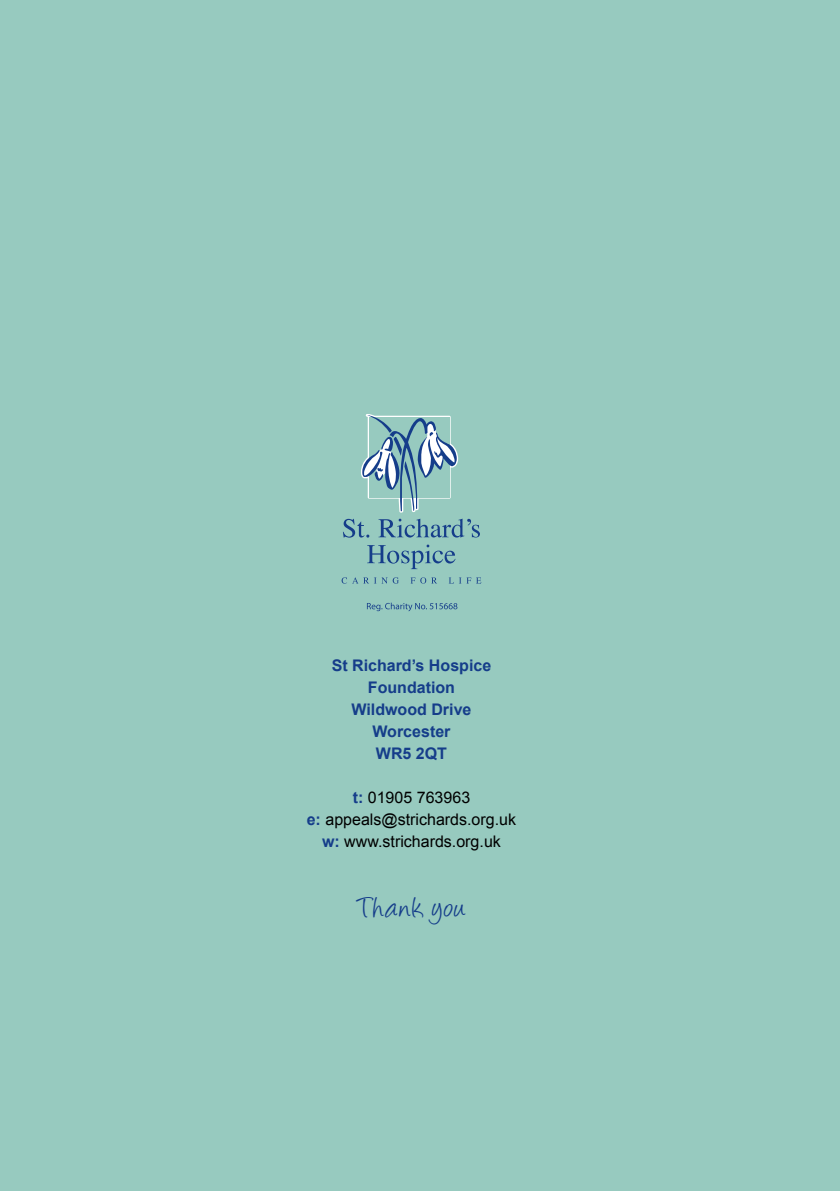
<style>
.page{position:relative;width:840px;height:1191px;background:#fff}
.page>*{position:absolute;margin:0;border:0;box-sizing:border-box;transform-origin:0 0}
.t1{font:32px "Angelina";letter-spacing:.06em;color:#153d8a}
.t2{font:16px/22px "Arial";color:#000;text-align:center}
.t3{font:700 16px/22px "Arial";color:#153d8a;text-align:center}
.s1{font-weight:700;color:#153d8a}
</style>
<div class="page">
<div style="left:0;top:0;width:839px;height:1191px;background:#97cabf"></div>
<svg style="left:367px;top:544px;width:88px;height:25px"></svg>
<svg style="left:343px;top:519px;width:26px;height:18px"></svg>
<svg style="left:378px;top:518px;width:101px;height:19px"></svg>
<svg style="left:341px;top:577px;width:57px;height:6px"></svg>
<svg style="left:410px;top:577px;width:27px;height:6px"></svg>
<svg style="left:449px;top:577px;width:32px;height:6px"></svg>
<svg style="left:361px;top:414px;width:97px;height:98px"></svg>
<svg style="left:367px;top:602px;width:90px;height:9px"></svg>
<p class="t3" style="left:331px;top:655px;width:161px">St Richard’s Hospice<br>Foundation<br>Wildwood Drive<br>Worcester<br>WR5 2QT</p>
<p class="t2" style="left:306px;top:786px;width:211px"><span class="s1">t:</span> 01905 763963<br><span class="s1">e:</span> appeals@strichards.org.uk <span class="s1">w:</span> www.strichards.org.uk</p>
<h1 class="t1" style="left:357px;top:894px;width:109px">Thank you</h1>
</div>
